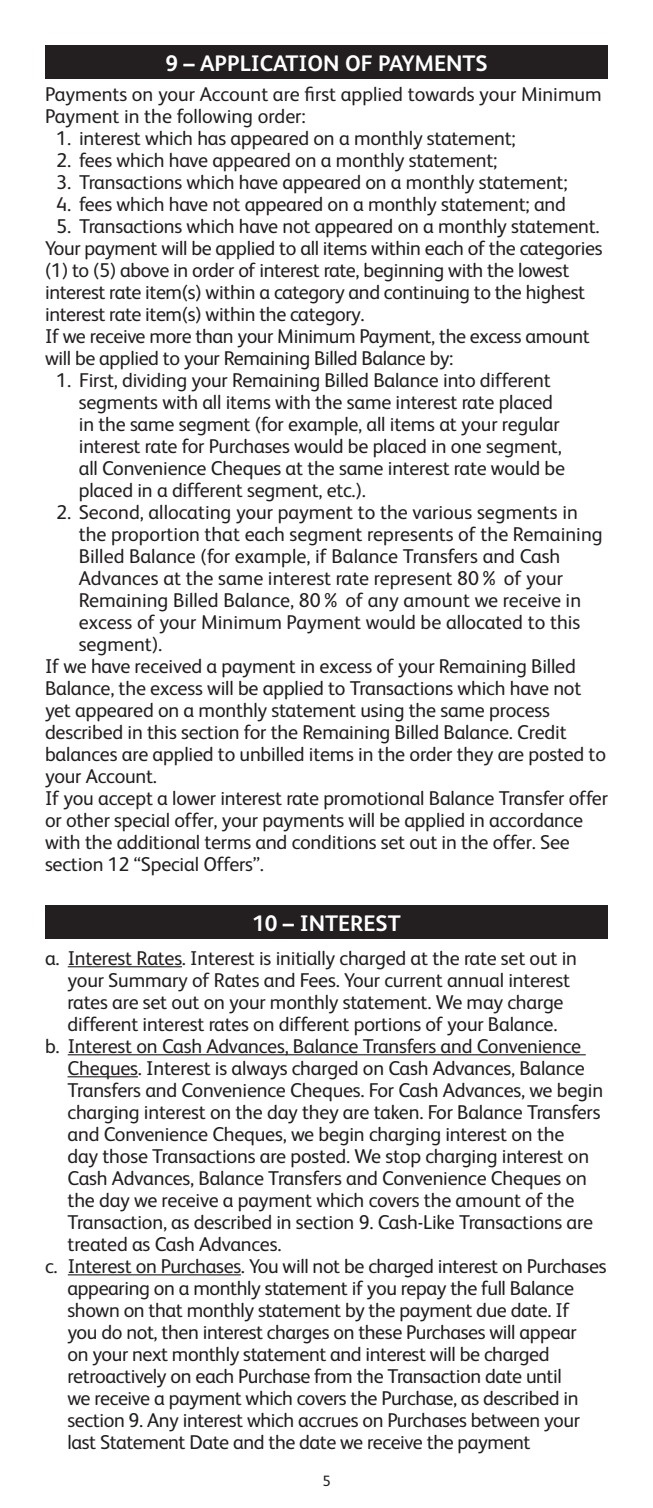
<style>
.page{position:relative;width:653px;height:1508px;background:#fff}
.page>*{position:absolute;margin:0;border:0;box-sizing:border-box;transform-origin:0 0}
.t1{font:700 22.5px "FS Albert";color:#fff}
.Paragraph{font:20px/22px "FS Albert";letter-spacing:-.01em;color:#231f20}
.t2{font:15px "FS Albert";color:#231f20}
</style>
<div class="page">
<div style="left:45px;top:45px;width:563px;height:34px;background:#231f20"></div>
<div style="left:45px;top:905px;width:563px;height:34px;background:#231f20"></div>
<hr style="left:68px;top:966px;width:114px;height:1px;background:#231f20">
<hr style="left:68px;top:1054px;width:517px;height:1px;background:#231f20">
<hr style="left:68px;top:1076px;width:70px;height:1px;background:#231f20">
<hr style="left:68px;top:1274px;width:173px;height:1px;background:#231f20">
<h2 class="t1" style="left:165px;top:48px;width:323px">9 – APPLICATION OF PAYMENTS</h2>
<p class="Paragraph" style="left:45px;top:82px;width:558px">Payments on your Account are first applied towards your Minimum<br>Payment in the following order:</p>
<p class="Paragraph" style="left:56px;top:126px;width:461px">1. interest which has appeared on a monthly statement;</p>
<p class="Paragraph" style="left:56px;top:148px;width:442px">2. fees which have appeared on a monthly statement;</p>
<p class="Paragraph" style="left:56px;top:170px;width:512px">3. Transactions which have appeared on a monthly statement;</p>
<p class="Paragraph" style="left:56px;top:192px;width:511px">4. fees which have not appeared on a monthly statement; and</p>
<p class="Paragraph" style="left:56px;top:214px;width:545px">5. Transactions which have not appeared on a monthly statement.</p>
<p class="Paragraph" style="left:45px;top:236px;width:559px">Your payment will be applied to all items within each of the categories (1) to (5) above in order of interest rate, beginning with the lowest interest rate item(s) within a category and continuing to the highest interest rate item(s) within the category.</p>
<p class="Paragraph" style="left:45px;top:324px;width:546px">If we receive more than your Minimum Payment, the excess amount will be applied to your Remaining Billed Balance by:</p>
<p class="Paragraph" style="left:79px;top:368px;width:487px;text-indent:-22px">1. First, dividing your Remaining Billed Balance into different segments with all items with the same interest rate placed in the same segment (for example, all items at your regular interest rate for Purchases would be placed in one segment, all Convenience Cheques at the same interest rate would be placed in a different segment, etc.).</p>
<p class="Paragraph" style="left:79px;top:500px;width:525px;text-indent:-22px">2. Second, allocating your payment to the various segments in the proportion that each segment represents of the Remaining Billed Balance (for example, if Balance Transfers and Cash Advances at the same interest rate represent 80% of your Remaining Billed Balance, 80% of any amount we receive in excess of your Minimum Payment would be allocated to this segment).</p>
<p class="Paragraph" style="left:45px;top:654px;width:562px">If we have received a payment in excess of your Remaining Billed Balance, the excess will be applied to Transactions which have not yet appeared on a monthly statement using the same process described in this section for the Remaining Billed Balance. Credit balances are applied to unbilled items in the order they are posted to your Account.</p>
<p class="Paragraph" style="left:45px;top:786px;width:564px">If you accept a lower interest rate promotional Balance Transfer offer or other special offer, your payments will be applied in accordance with the additional terms and conditions set out in the offer. See section 12 “Special Offers”.</p>
<h2 class="t1" style="left:252px;top:907px;width:150px">10 – INTEREST</h2>
<p class="Paragraph" style="left:68px;top:946px;width:511px;text-indent:-22px">a. Interest Rates. Interest is initially charged at the rate set out in your Summary of Rates and Fees. Your current annual interest rates are set out on your monthly statement. We may charge different interest rates on different portions of your Balance.</p>
<p class="Paragraph" style="left:68px;top:1034px;width:537px;text-indent:-22px">b. Interest on Cash Advances, Balance Transfers and Convenience Cheques. Interest is always charged on Cash Advances, Balance Transfers and Convenience Cheques. For Cash Advances, we begin charging interest on the day they are taken. For Balance Transfers and Convenience Cheques, we begin charging interest on the<br>day those Transactions are posted. We stop charging interest on Cash Advances, Balance Transfers and Convenience Cheques on the day we receive a payment which covers the amount of the Transaction, as described in section 9. Cash-Like Transactions are treated as Cash Advances.</p>
<p class="Paragraph" style="left:68px;top:1254px;width:540px;text-indent:-22px">c. Interest on Purchases. You will not be charged interest on Purchases appearing on a monthly statement if you repay the full Balance shown on that monthly statement by the payment due date. If<br>you do not, then interest charges on these Purchases will appear<br>on your next monthly statement and interest will be charged retroactively on each Purchase from the Transaction date until<br>we receive a payment which covers the Purchase, as described in section 9. Any interest which accrues on Purchases between your last Statement Date and the date we receive the payment</p>
<p class="t2" style="left:322px;top:1471px;width:10px">5</p>
</div>
